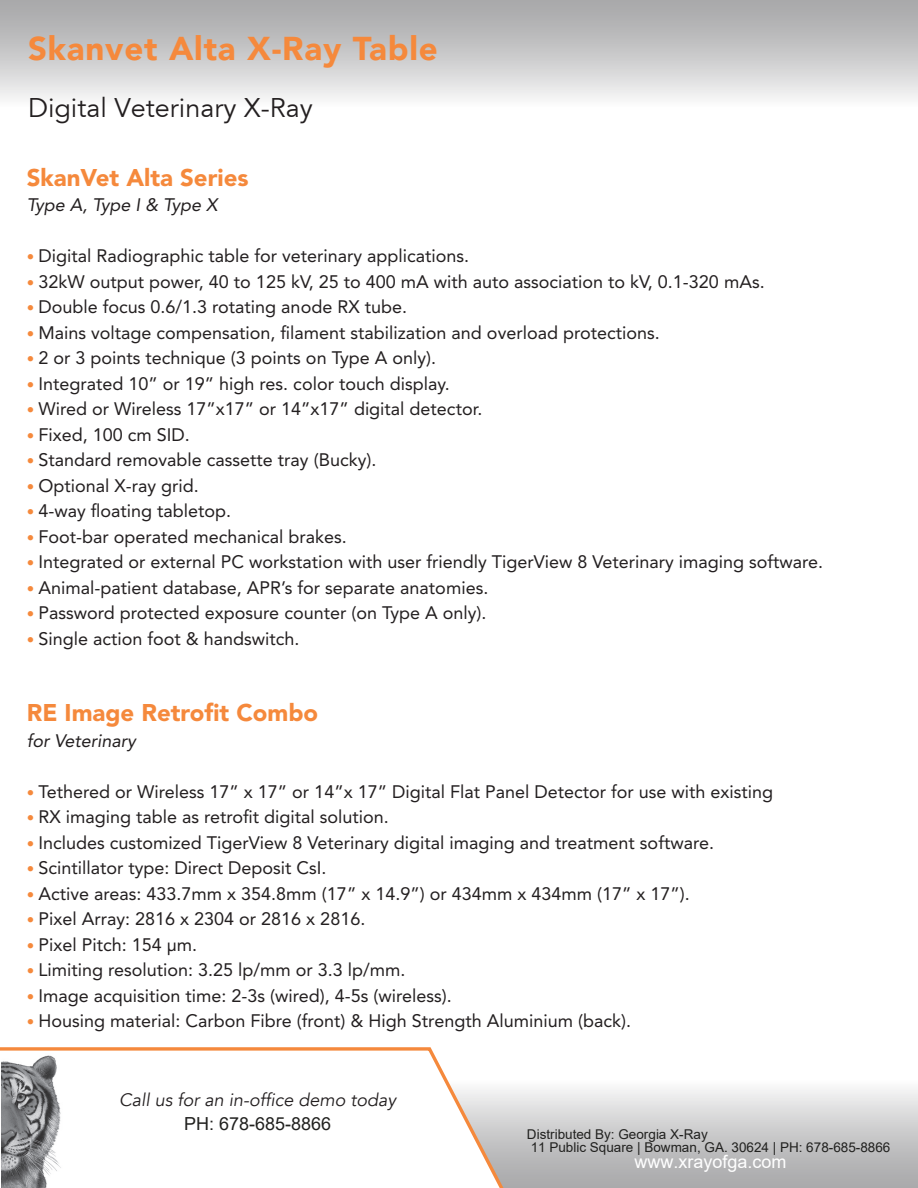
<style>
.page{position:relative;width:918px;height:1188px;background:#fff}
.page>*{position:absolute;margin:0;border:0;box-sizing:border-box;transform-origin:0 0}
.t1{font:900 33px "Avenir";letter-spacing:.025em;color:#f5893c}
.t2{font:27px "Avenir";color:#231f20}
.t3{font:900 24px "Avenir LT Std";color:#f5893c}
.t4{font:18px "Avenir LT Std";color:#231f20}
.t5{font:italic 18px "Avenir LT Std";color:#231f20}
.t6{font:italic 18px "Avenir";color:#231f20}
.t7{font:18px "Arial";color:#fff}
.t8{font:18px "Arial";color:#21211f}
.t9{font:13.5px/13px "Arial";color:#21211f}
.s1{font-weight:500;font-size:15px;color:#f5893c}
</style>
<div class="page">
<svg style="left:514px;top:1089px;width:404px;height:99px;background:#c9c9ca"></svg>
<svg style="left:0;top:1047px;width:514px;height:141px"></svg>
<div style="left:0;top:0;width:918px;height:107px;background:linear-gradient(to bottom,#a1a1a3,#f7f7f7)"></div>
<img style="left:1px;top:1054px;width:73px;height:134px">
<h1 class="t1" style="left:28px;top:20px;width:411px">Skanvet Alta X-Ray Table</h1>
<h2 class="t2" style="left:28px;top:92px;width:286px">Digital Veterinary X-Ray</h2>
<h3 class="t3" style="left:27px;top:163px;width:223px">SkanVet Alta Series</h3>
<p class="t5" style="left:27px;top:194px;width:192px">Type A, Type I &amp; Type X</p>
<p class="t4" style="left:27px;top:245px;width:444px"><span class="s1">•</span> Digital Radiographic table for veterinary applications.</p>
<p class="t4" style="left:27px;top:271px;width:739px"><span class="s1">•</span> 32kW output power, 40 to 125 kV, 25 to 400 mA with auto association to kV, 0.1-320 mAs.</p>
<p class="t4" style="left:27px;top:296px;width:382px"><span class="s1">•</span> Double focus 0.6/1.3 rotating anode RX tube.</p>
<p class="t4" style="left:27px;top:322px;width:634px"><span class="s1">•</span> Mains voltage compensation, filament stabilization and overload protections.</p>
<p class="t4" style="left:27px;top:347px;width:411px"><span class="s1">•</span> 2 or 3 points technique (3 points on Type A only).</p>
<p class="t4" style="left:27px;top:373px;width:424px"><span class="s1">•</span> Integrated 10” or 19” high res. color touch display.</p>
<p class="t4" style="left:27px;top:398px;width:457px"><span class="s1">•</span> Wired or Wireless 17”x17” or 14”x17” digital detector.</p>
<p class="t4" style="left:27px;top:424px;width:165px"><span class="s1">•</span> Fixed, 100 cm SID.</p>
<p class="t4" style="left:27px;top:449px;width:351px"><span class="s1">•</span> Standard removable cassette tray (Bucky).</p>
<p class="t4" style="left:27px;top:475px;width:174px"><span class="s1">•</span> Optional X-ray grid.</p>
<p class="t4" style="left:27px;top:500px;width:206px"><span class="s1">•</span> 4-way floating tabletop.</p>
<p class="t4" style="left:27px;top:526px;width:322px"><span class="s1">•</span> Foot-bar operated mechanical brakes.</p>
<p class="t4" style="left:27px;top:551px;width:798px"><span class="s1">•</span> Integrated or external PC workstation with user friendly TigerView 8 Veterinary imaging software.</p>
<p class="t4" style="left:27px;top:577px;width:463px"><span class="s1">•</span> Animal-patient database, APR’s for separate anatomies.</p>
<p class="t4" style="left:27px;top:602px;width:461px"><span class="s1">•</span> Password protected exposure counter (on Type A only).</p>
<p class="t4" style="left:27px;top:628px;width:274px"><span class="s1">•</span> Single action foot &amp; handswitch.</p>
<h3 class="t3" style="left:27px;top:698px;width:293px">RE Image Retrofit Combo</h3>
<p class="t5" style="left:27px;top:730px;width:111px">for Veterinary</p>
<p class="t4" style="left:27px;top:781px;width:748px"><span class="s1">•</span> Tethered or Wireless 17” x 17” or 14”x 17” Digital Flat Panel Detector for use with existing</p>
<p class="t4" style="left:27px;top:806px;width:364px"><span class="s1">•</span> RX imaging table as retrofit digital solution.</p>
<p class="t4" style="left:27px;top:832px;width:689px"><span class="s1">•</span> Includes customized TigerView 8 Veterinary digital imaging and treatment software.</p>
<p class="t4" style="left:27px;top:857px;width:301px"><span class="s1">•</span> Scintillator type: Direct Deposit CsI.</p>
<p class="t4" style="left:27px;top:883px;width:665px"><span class="s1">•</span> Active areas: 433.7mm x 354.8mm (17” x 14.9”) or 434mm x 434mm (17” x 17”).</p>
<p class="t4" style="left:27px;top:908px;width:340px"><span class="s1">•</span> Pixel Array: 2816 x 2304 or 2816 x 2816.</p>
<p class="t4" style="left:27px;top:934px;width:172px"><span class="s1">•</span> Pixel Pitch: 154 μm.</p>
<p class="t4" style="left:27px;top:959px;width:380px"><span class="s1">•</span> Limiting resolution: 3.25 lp/mm or 3.3 lp/mm.</p>
<p class="t4" style="left:27px;top:985px;width:427px"><span class="s1">•</span> Image acquisition time: 2-3s (wired), 4-5s (wireless).</p>
<p class="t4" style="left:27px;top:1010px;width:606px"><span class="s1">•</span> Housing material: Carbon Fibre (front) &amp; High Strength Aluminium (back).</p>
<p class="t6" style="left:119px;top:1089px;width:279px">Call us for an in-office demo today</p>
<p class="t8" style="left:184px;top:1111px;width:149px">PH: 678-685-8866</p>
<p class="t9" style="left:527px;top:1128px;width:365px">Distributed By: Georgia X-Ray<br>11 Public Square | Bowman, GA. 30624 | PH: 678-685-8866</p>
<p class="t7" style="left:635px;top:1150px;width:154px">www.xrayofga.com</p>
</div>
